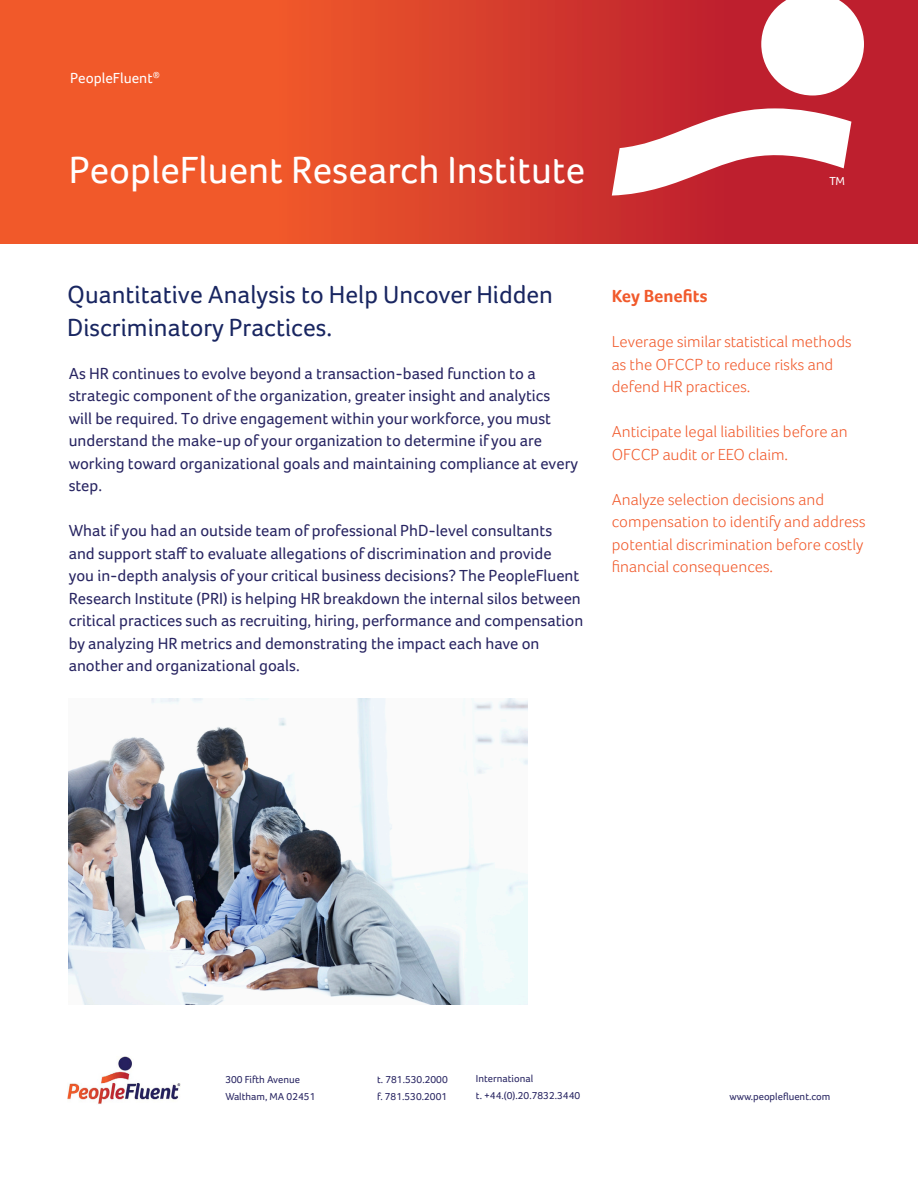
<style>
.page{position:relative;width:918px;height:1188px;background:#fff}
.page>*{position:absolute;margin:0;border:0;box-sizing:border-box;transform-origin:0 0}
.t1{font:39px "Foco";color:#fff}
.t2{font:25.5px/33px "Foco";color:#192661}
.t3{font:700 18px "Foco";color:#f15a2c}
.t4{font:16.5px/22.5px "Foco";color:#282562}
.t5{font:300 16.5px "Foco";color:#f15a2c}
.t6{font:15px "Foco";color:#fff}
.t7{font:12px "Foco";color:#fff}
.t8{font:10.5px/16.5px "Foco";color:#282562}
</style>
<div class="page">
<div style="left:0;top:0;width:918px;height:243px;background:linear-gradient(to right,#fc6729,#b6172f)"></div>
<svg style="left:761px;top:0;width:103px;height:96px"></svg>
<svg style="left:612px;top:108px;width:239px;height:88px"></svg>
<img style="left:68px;top:1056px;width:112px;height:48px">
<img style="left:69px;top:699px;width:459px;height:306px">
<p class="t6" style="left:70px;top:69px;width:91px">PeopleFluent<sup>®</sup></p>
<p class="t1" style="left:69px;top:147px;width:518px">PeopleFluent Research Institute</p>
<p class="t7" style="left:830px;top:174px;width:17px">TM</p>
<p class="t2" style="left:67px;top:278px;width:487px">Quantitative Analysis to Help Uncover Hidden<br>Discriminatory Practices.</p>
<p class="t4" style="left:69px;top:362px;width:511px">As HR continues to evolve beyond a transaction-based function to a strategic component of the organization, greater insight and analytics<br>will be required. To drive engagement within your workforce, you must understand the make-up of your organization to determine if you are working toward organizational goals and maintaining compliance at every step.</p>
<p class="t4" style="left:69px;top:519px;width:516px">What if you had an outside team of professional PhD-level consultants<br>and support staff to evaluate allegations of discrimination and provide<br>you in-depth analysis of your critical business decisions? The PeopleFluent Research Institute (PRI) is helping HR breakdown the internal silos between critical practices such as recruiting, hiring, performance and compensation by analyzing HR metrics and demonstrating the impact each have on another and organizational goals.</p>
<p class="t3" style="left:612px;top:286px;width:97px">Key Benefits</p>
<p class="t5" style="left:612px;top:332px;width:241px">Leverage similar statistical methods</p>
<p class="t5" style="left:612px;top:355px;width:223px">as the OFCCP to reduce risks and</p>
<p class="t5" style="left:612px;top:377px;width:140px">defend HR practices.</p>
<p class="t5" style="left:612px;top:422px;width:238px">Anticipate legal liabilities before an</p>
<p class="t5" style="left:612px;top:445px;width:178px">OFCCP audit or EEO claim.</p>
<p class="t5" style="left:612px;top:490px;width:214px">Analyze selection decisions and</p>
<p class="t5" style="left:612px;top:512px;width:255px">compensation to identify and address</p>
<p class="t5" style="left:612px;top:535px;width:253px">potential discrimination before costly</p>
<p class="t5" style="left:612px;top:557px;width:163px">financial consequences.</p>
<p class="t8" style="left:225px;top:1071px;width:92px">300 Fifth Avenue<br>Waltham, MA 02451</p>
<p class="t8" style="left:377px;top:1071px;width:72px">t. 781.530.2000 f. 781.530.2001</p>
<p class="t8" style="left:476px;top:1070px;width:106px">International<br>t. +44.(0).20.7832.3440</p>
<p class="t8" style="left:729px;top:1088px;width:103px">www.peoplefluent.com</p>
</div>
